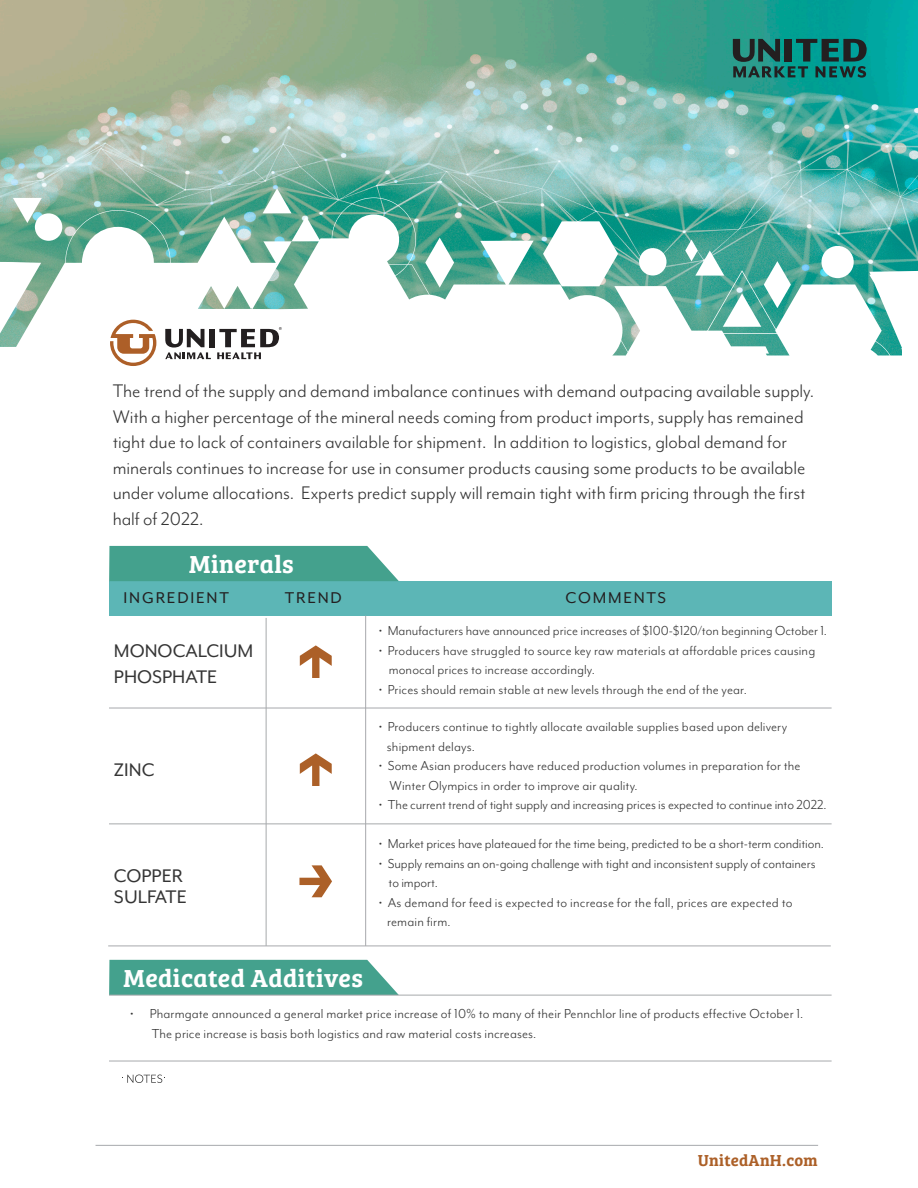
<style>
.page{position:relative;width:918px;height:1188px;background:#fff}
.page>*{position:absolute;margin:0;border:0;box-sizing:border-box;transform-origin:0 0}
.t1{font:25.5px "Bree Serif Sb";letter-spacing:.015em;color:#fff}
.t2{font:21px/25.5px "Mr Eaves Mod OT";letter-spacing:-.005em;color:#353535}
.t3{font:21px/25.5px "Mr Eaves Mod OT";color:#353535}
.t4{font:18px "Mr Eaves Mod OT";letter-spacing:.1em;color:#231f20}
.t5{font:16.5px "Bree Serif Sb";letter-spacing:.015em;color:#ac6028}
.t6{font:15px/19.5px "Mr Eaves Mod OT";letter-spacing:.005em;color:#353535}
</style>
<div class="page">
<img style="left:0;top:0;width:918px;height:198px">
<svg style="left:733px;top:39px;width:134px;height:39px;background:#17645e"></svg>
<svg style="left:263px;top:188px;width:29px;height:10px"></svg>
<svg style="left:0;top:198px;width:918px;height:162px"></svg>
<svg style="left:13px;top:198px;width:29px;height:25px"></svg>
<div style="left:902px;top:338px;width:16px;height:128px;background:#fff"></div>
<div style="left:109px;top:581px;width:722px;height:34px;background:#5cb6b6"></div>
<div style="left:109px;top:546px;width:290px;height:35px;background:#44a18d"></div>
<hr style="left:266px;top:618px;width:1px;height:328px;background:#a7a9ac">
<hr style="left:109px;top:708px;width:723px;height:1px;background:#a7a9ac">
<hr style="left:109px;top:824px;width:723px;height:1px;background:#a7a9ac">
<hr style="left:108px;top:946px;width:723px;height:1px;background:#a7a9ac">
<hr style="left:365px;top:616px;width:1px;height:330px;background:#a7a9ac">
<svg style="left:300px;top:645px;width:32px;height:33px"></svg>
<svg style="left:299px;top:865px;width:33px;height:32px"></svg>
<svg style="left:300px;top:753px;width:32px;height:33px"></svg>
<div style="left:209px;top:329px;width:6px;height:18px;background:#231f20"></div>
<svg style="left:110px;top:320px;width:46px;height:46px"></svg>
<svg style="left:165px;top:329px;width:46px;height:30px"></svg>
<svg style="left:217px;top:327px;width:65px;height:32px"></svg>
<hr style="left:96px;top:1145px;width:722px;height:1px;background:#a7a9ac">
<svg style="left:109px;top:960px;width:290px;height:35px;background:#4fa693"></svg>
<svg style="left:122px;top:1075px;width:43px;height:8px"></svg>
<hr style="left:109px;top:995px;width:723px;height:1px;background:#a7a9ac">
<hr style="left:109px;top:1061px;width:723px;height:1px;background:#a7a9ac">
<p class="t2" style="left:113px;top:378px;width:703px">The trend of the supply and demand imbalance continues with demand outpacing available supply.<br>With a higher percentage of the mineral needs coming from product imports, supply has remained tight due to lack of containers available for shipment. In addition to logistics, global demand for minerals continues to increase for use in consumer products causing some products to be available under volume allocations. Experts predict supply will remain tight with firm pricing through the first half of 2022.</p>
<h1 class="t1" style="left:189px;top:545px;width:107px">Minerals</h1>
<p class="t4" style="left:124px;top:588px;width:107px">INGREDIENT</p>
<p class="t4" style="left:285px;top:588px;width:59px">TREND</p>
<p class="t4" style="left:565px;top:588px;width:102px">COMMENTS</p>
<h2 class="t3" style="left:114px;top:638px;width:141px">MONOCALCIUM<br>PHOSPHATE</h2>
<h2 class="t3" style="left:114px;top:757px;width:42px">ZINC</h2>
<h2 class="t3" style="left:114px;top:865px;width:74px;line-height:21px">COPPER<br>SULFATE</h2>
<p class="t6" style="left:379px;top:621px;width:450px">• Manufacturers have announced price increases of $100-$120/ton beginning October 1.</p>
<p class="t6" style="left:389px;top:640px;width:428px;text-indent:-10px">• Producers have struggled to source key raw materials at affordable prices causing monocal prices to increase accordingly.</p>
<p class="t6" style="left:379px;top:679px;width:370px">• Prices should remain stable at new levels through the end of the year.</p>
<p class="t6" style="left:387px;top:717px;width:402px;text-indent:-8px">• Producers continue to tightly allocate available supplies based upon delivery shipment delays.</p>
<p class="t6" style="left:390px;top:756px;width:412px;text-indent:-11px">• Some Asian producers have reduced production volumes in preparation for the<br>Winter Olympics in order to improve air quality.</p>
<p class="t6" style="left:379px;top:795px;width:449px">• The current trend of tight supply and increasing prices is expected to continue into 2022.</p>
<p class="t6" style="left:379px;top:834px;width:447px">• Market prices have plateaued for the time being, predicted to be a short-term condition.</p>
<p class="t6" style="left:389px;top:853px;width:428px;text-indent:-10px">• Supply remains an on-going challenge with tight and inconsistent supply of containers to import.</p>
<p class="t6" style="left:387px;top:892px;width:407px;text-indent:-8px">• As demand for feed is expected to increase for the fall, prices are expected to remain firm.</p>
<h1 class="t1" style="left:123px;top:959px;width:241px">Medicated Additives</h1>
<p class="t6" style="left:152px;top:1004px;width:653px;text-indent:-22px">• Pharmgate announced a general market price increase of 10% to many of their Pennchlor line of products effective October 1.<br>The price increase is basis both logistics and raw material costs increases.</p>
<p class="t5" style="left:698px;top:1148px;width:121px">UnitedAnH.com</p>
</div>
